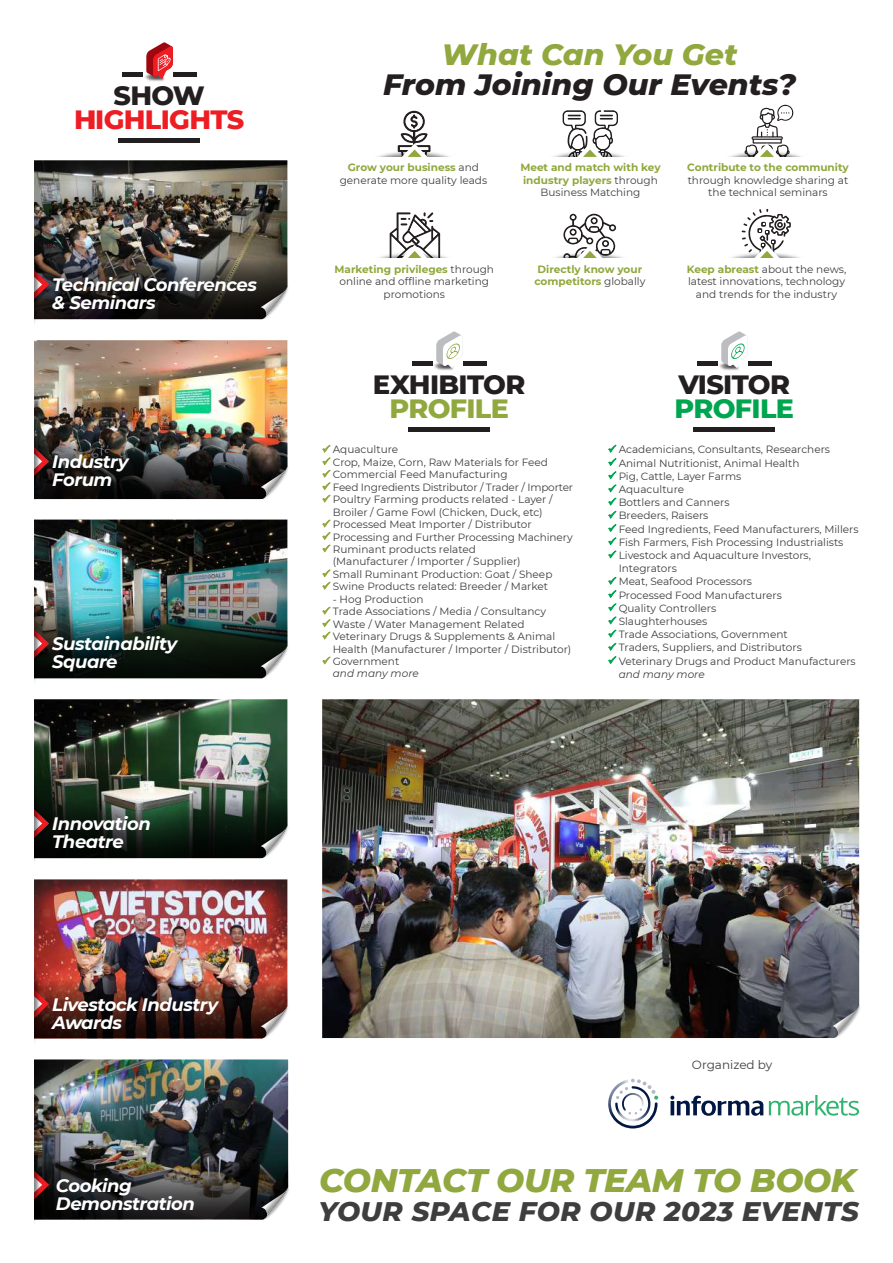
<style>
.page{position:relative;width:893px;height:1263px;background:#fff}
.page>*{position:absolute;margin:0;border:0;box-sizing:border-box;transform-origin:0 0}
.t1{font:italic 800 33.3px "Montserrat";letter-spacing:-.01em;color:#90a83d}
.t2{font:italic 800 30px "Montserrat";color:#231f20}
.t3{font:italic 800 30px "Montserrat";color:#90a83d}
.t4{font:italic 800 27.45px "Montserrat";letter-spacing:.015em;color:#3e3e3f}
.t5{font:800 27px "Montserrat";letter-spacing:-.025em;color:#231f20}
.t6{font:800 27px "Montserrat";letter-spacing:-.025em;color:#ee1d23}
.t7{font:800 27px "Montserrat";letter-spacing:-.025em;color:#90a83d}
.t8{font:800 27px "Montserrat";letter-spacing:-.025em;color:#00a54f}
.t9{font:italic 700 18px/18px "Montserrat";letter-spacing:-.025em;color:#fff}
.t10{font:12px "Montserrat";color:#3e3e3f}
.t11{font:10.5px/12.6px "Montserrat";color:#3e3e3f;text-align:center}
.t12{font:700 10.5px/12.6px "Montserrat";color:#90a83d;text-align:center}
.t13{font:italic 10.5px/12.5px "Montserrat";color:#3e3e3f}
.s1{font-weight:700;color:#90a83d}
.s2{font-weight:400;color:#3e3e3f}
.s3{color:#90a83d}
.s4{font-style:normal}
.s5{color:#00a54f}
.s6{font-style:italic}
</style>
<div class="page">
<svg style="left:608px;top:1079px;width:50px;height:49px"></svg>
<svg style="left:670px;top:1096px;width:93px;height:20px"></svg>
<svg style="left:769px;top:1095px;width:90px;height:20px"></svg>
<img style="left:412px;top:361px;width:75px;height:10px">
<div style="left:409px;top:427px;width:81px;height:5px;background:#231f20"></div>
<hr style="left:463px;top:362px;width:23px;height:4px;background:#231f20">
<svg style="left:608px;top:445px;width:8px;height:114px"></svg>
<svg style="left:608px;top:577px;width:8px;height:87px"></svg>
<svg style="left:322px;top:569px;width:9px;height:21px"></svg>
<img style="left:377px;top:110px;width:73px;height:47px">
<svg style="left:396px;top:111px;width:37px;height:46px"></svg>
<img style="left:552px;top:113px;width:73px;height:44px">
<svg style="left:563px;top:110px;width:55px;height:47px"></svg>
<img style="left:729px;top:104px;width:73px;height:53px">
<svg style="left:743px;top:105px;width:51px;height:52px"></svg>
<img style="left:379px;top:233px;width:69px;height:25px">
<svg style="left:390px;top:212px;width:50px;height:46px"></svg>
<img style="left:554px;top:213px;width:70px;height:45px">
<svg style="left:563px;top:214px;width:53px;height:44px"></svg>
<svg style="left:742px;top:210px;width:49px;height:48px"></svg>
<img style="left:697px;top:361px;width:75px;height:10px">
<div style="left:694px;top:427px;width:81px;height:5px;background:#231f20"></div>
<hr style="left:748px;top:362px;width:23px;height:4px;background:#231f20">
<img style="left:207px;top:232px;width:81px;height:140px">
<img style="left:34px;top:160px;width:253px;height:99px">
<svg style="left:55px;top:259px;width:232px;height:60px;background:#312f2d"></svg>
<svg style="left:258px;top:286px;width:29px;height:33px"></svg>
<img style="left:122px;top:72px;width:75px;height:10px">
<div style="left:119px;top:138px;width:81px;height:5px;background:#231f20"></div>
<hr style="left:173px;top:73px;width:23px;height:4px;background:#231f20">
<svg style="left:146px;top:42px;width:27px;height:37px"></svg>
<img style="left:34px;top:235px;width:21px;height:88px">
<img style="left:207px;top:412px;width:124px;height:140px">
<img style="left:34px;top:340px;width:253px;height:99px">
<img style="left:55px;top:439px;width:232px;height:60px">
<svg style="left:258px;top:466px;width:29px;height:33px"></svg>
<img style="left:34px;top:412px;width:21px;height:88px">
<img style="left:207px;top:591px;width:124px;height:140px">
<img style="left:34px;top:520px;width:253px;height:98px">
<img style="left:55px;top:618px;width:232px;height:60px">
<svg style="left:258px;top:645px;width:29px;height:33px"></svg>
<img style="left:34px;top:594px;width:21px;height:88px">
<img style="left:207px;top:771px;width:81px;height:140px">
<img style="left:34px;top:699px;width:253px;height:99px">
<svg style="left:55px;top:798px;width:232px;height:60px;background:#1b291f"></svg>
<svg style="left:258px;top:825px;width:29px;height:33px"></svg>
<img style="left:34px;top:774px;width:21px;height:88px">
<img style="left:207px;top:952px;width:82px;height:139px">
<img style="left:34px;top:879px;width:253px;height:99px">
<img style="left:55px;top:978px;width:232px;height:60px">
<svg style="left:258px;top:1006px;width:29px;height:32px"></svg>
<svg style="left:261px;top:1054px;width:6px;height:5px"></svg>
<img style="left:34px;top:954px;width:21px;height:88px">
<img style="left:208px;top:1133px;width:81px;height:87px">
<img style="left:34px;top:1059px;width:254px;height:100px">
<img style="left:55px;top:1159px;width:233px;height:60px">
<svg style="left:259px;top:1187px;width:29px;height:32px"></svg>
<img style="left:34px;top:1135px;width:21px;height:88px">
<svg style="left:436px;top:331px;width:27px;height:37px"></svg>
<svg style="left:721px;top:331px;width:27px;height:37px"></svg>
<img style="left:322px;top:699px;width:537px;height:339px">
<svg style="left:830px;top:1005px;width:29px;height:33px"></svg>
<h3 class="t5" style="left:114px;top:76px;width:93px">SHOW</h3>
<h3 class="t6" style="left:74px;top:100px;width:172px">HIGHLIGHTS</h3>
<h3 class="t9" style="left:52px;top:275px;width:206px">Technical Conferences &amp; Seminars</h3>
<h3 class="t9" style="left:52px;top:452px;width:78px">Industry<br>Forum</h3>
<h3 class="t9" style="left:52px;top:634px;width:126px">Sustainability<br>Square</h3>
<h3 class="t9" style="left:52px;top:814px;width:100px">Innovation<br>Theatre</h3>
<h3 class="t9" style="left:52px;top:994px;width:167px">Livestock Industry<br>Awards</h3>
<h3 class="t9" style="left:56px;top:1175px;width:140px">Cooking<br>Demonstration</h3>
<h2 class="t3" style="left:442px;top:32px;width:297px">What Can You Get</h2>
<h2 class="t2" style="left:383px;top:62px;width:415px">From Joining Our Events?</h2>
<p class="t11" style="left:340px;top:161px;width:149px"><span class="s1">Grow your business</span> and generate more quality leads</p>
<p class="t12" style="left:520px;top:161px;width:142px">Meet and match with key industry players <span class="s2">through<br>Business Matching</span></p>
<p class="t12" style="left:687px;top:161px;width:163px">Contribute to the community</p>
<p class="t11" style="left:688px;top:173px;width:162px">through knowledge sharing at the technical seminars</p>
<p class="t11" style="left:335px;top:262px;width:161px"><span class="s1">Marketing privileges</span> through online and offline marketing promotions</p>
<p class="t12" style="left:534px;top:262px;width:112px">Directly know your competitors <span class="s2">globally</span></p>
<p class="t11" style="left:687px;top:262px;width:161px"><span class="s1">Keep abreast</span> about the news, latest innovations, technology and trends for the industry</p>
<h3 class="t5" style="left:373px;top:365px;width:154px">EXHIBITOR</h3>
<h3 class="t7" style="left:389px;top:389px;width:121px">PROFILE</h3>
<p class="t11" style="left:322px;top:443px;width:78px"><span class="s3">✓</span> Aquaculture</p>
<p class="t11" style="left:322px;top:455px;width:227px"><span class="s3">✓</span> Crop, Maize, Corn, Raw Materials for Feed</p>
<p class="t11" style="left:322px;top:468px;width:187px"><span class="s3">✓</span> Commercial Feed Manufacturing</p>
<p class="t11" style="left:322px;top:480px;width:253px"><span class="s3">✓</span> Feed Ingredients Distributor / Trader / Importer</p>
<p class="t11" style="left:322px;top:493px;width:232px"><span class="s3">✓</span> Poultry Farming products related - Layer /<br>Broiler / Game Fowl (Chicken, Duck, etc)</p>
<p class="t11" style="left:322px;top:518px;width:211px"><span class="s3">✓</span> Processed Meat Importer / Distributor</p>
<p class="t11" style="left:322px;top:530px;width:252px"><span class="s3">✓</span> Processing and Further Processing Machinery</p>
<p class="t11" style="left:333px;top:543px;width:189px;text-align:left;text-indent:-11px"><span class="s3">✓</span> Ruminant products related (Manufacturer / Importer / Supplier)</p>
<p class="t11" style="left:322px;top:567px;width:232px"><span class="s3">✓</span> Small Ruminant Production: Goat / Sheep</p>
<p class="t11" style="left:322px;top:580px;width:227px"><span class="s3">✓</span> Swine Products related: Breeder / Market</p>
<p class="t11" style="left:333px;top:592px;width:92px">- Hog Production</p>
<p class="t11" style="left:322px;top:605px;width:225px"><span class="s3">✓</span> Trade Associations / Media / Consultancy</p>
<p class="t11" style="left:322px;top:617px;width:204px"><span class="s3">✓</span> Waste / Water Management Related</p>
<p class="t11" style="left:333px;top:630px;width:240px;text-align:left;text-indent:-11px"><span class="s3">✓</span> Veterinary Drugs &amp; Supplements &amp; Animal<br>Health (Manufacturer / Importer / Distributor)</p>
<p class="t13" style="left:333px;top:655px;width:88px;text-indent:-11px"><span class="s3">✓</span> <span class="s4">Government </span>and many more</p>
<h3 class="t5" style="left:678px;top:365px;width:113px">VISITOR</h3>
<h3 class="t8" style="left:674px;top:389px;width:121px">PROFILE</h3>
<p class="t11" style="left:608px;top:443px;width:223px"><span class="s5">✓</span> Academicians, Consultants, Researchers</p>
<p class="t11" style="left:608px;top:456px;width:193px"><span class="s5">✓</span> Animal Nutritionist, Animal Health</p>
<p class="t11" style="left:608px;top:469px;width:135px"><span class="s5">✓</span> Pig, Cattle, Layer Farms</p>
<p class="t11" style="left:608px;top:483px;width:78px"><span class="s5">✓</span> Aquaculture</p>
<p class="t11" style="left:608px;top:496px;width:123px"><span class="s5">✓</span> Bottlers and Canners</p>
<p class="t11" style="left:608px;top:509px;width:102px"><span class="s5">✓</span> Breeders, Raisers</p>
<p class="t11" style="left:608px;top:522px;width:252px"><span class="s5">✓</span> Feed Ingredients, Feed Manufacturers, Millers</p>
<p class="t11" style="left:608px;top:535px;width:237px"><span class="s5">✓</span> Fish Farmers, Fish Processing Industrialists</p>
<p class="t11" style="left:619px;top:548px;width:194px;line-height:13.2px;text-align:left;text-indent:-11px"><span class="s5">✓</span> Livestock and Aquaculture Investors,<br>Integrators</p>
<p class="t11" style="left:608px;top:575px;width:145px"><span class="s5">✓</span> Meat, Seafood Processors</p>
<p class="t11" style="left:608px;top:588px;width:175px"><span class="s5">✓</span> Processed Food Manufacturers</p>
<p class="t11" style="left:608px;top:601px;width:110px"><span class="s5">✓</span> Quality Controllers</p>
<p class="t11" style="left:608px;top:615px;width:101px"><span class="s5">✓</span> Slaughterhouses</p>
<p class="t11" style="left:608px;top:628px;width:181px"><span class="s5">✓</span> Trade Associations, Government</p>
<p class="t11" style="left:608px;top:641px;width:195px"><span class="s5">✓</span> Traders, Suppliers, and Distributors</p>
<p class="t11" style="left:619px;top:654px;width:239px;line-height:13.2px;text-align:left;text-indent:-11px"><span class="s5">✓</span> Veterinary Drugs and Product Manufacturers <span class="s6">and many more</span></p>
<p class="t10" style="left:692px;top:1056px;width:82px">Organized by</p>
<h1 class="t1" style="left:319px;top:1156px;width:538px">CONTACT OUR TEAM TO BOOK</h1>
<h3 class="t4" style="left:318px;top:1191px;width:542px">YOUR SPACE FOR OUR 2023 EVENTS</h3>
</div>
